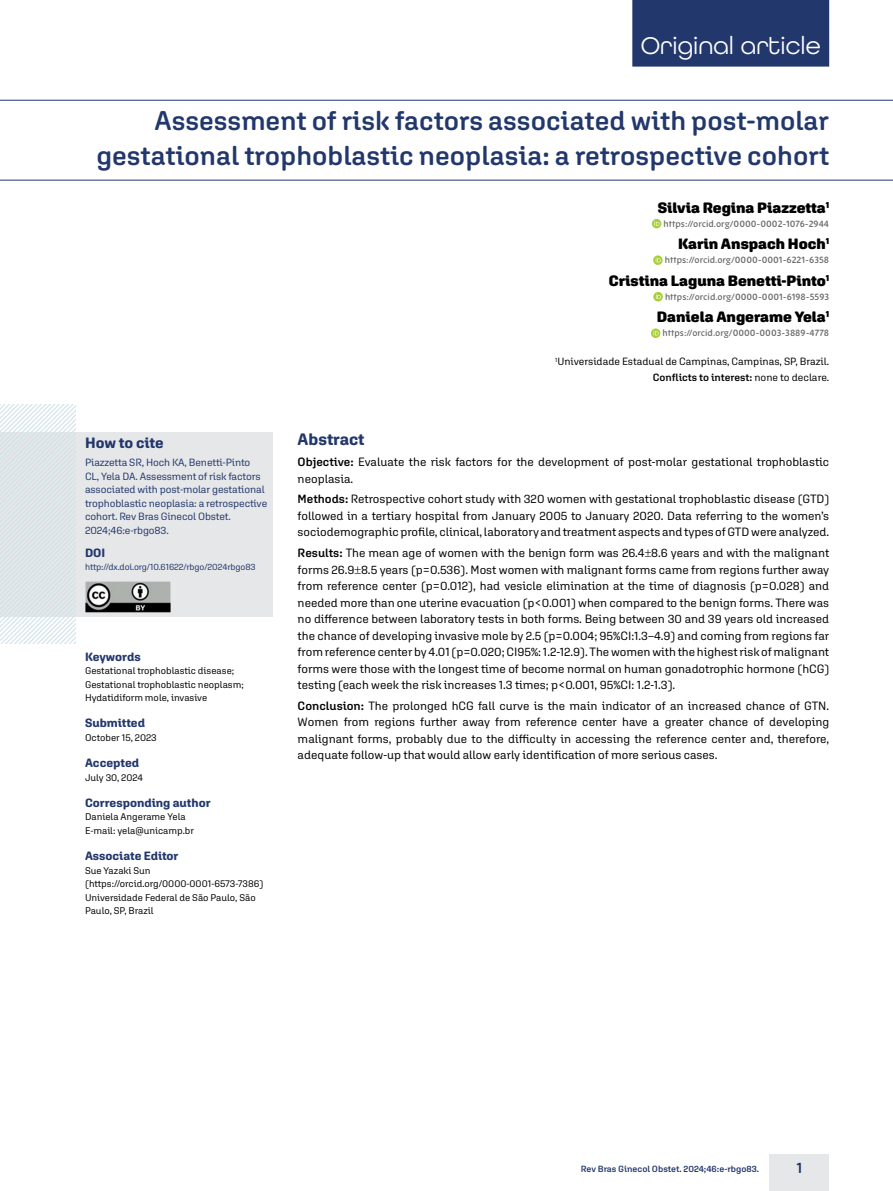
<style>
.page{position:relative;width:893px;height:1191px;background:#fff}
.page>*{position:absolute;margin:0;border:0;box-sizing:border-box;transform-origin:0 0}
.t1{font:600 27px/34.5px "Aglet Sans";color:#22376c;text-align:right}
.t2{font:25.5px "All Round Gothic";color:#fff}
.t3{font:700 16.5px "Aglet Sans";color:#22376c}
.t4{font:900 15px "Aglet Sans";color:#000}
.t5{font:700 15px "Aglet Sans";letter-spacing:-.005em;color:#22376c}
.t6{font:600 15px "Aglet Sans";color:#22376c}
.t7{font:12px/16.5px "Aglet Sans";color:#000;text-align:justify}
.t8{font:700 12px "Aglet Sans";color:#22376c}
.t9{font:10.5px/13.5px "Aglet Sans";letter-spacing:-.01em;color:#22376c}
.t10{font:10.5px/15.8px "Aglet Sans";color:#000;text-align:right}
.t11{font:9.75px/13.5px "Aglet Sans";color:#000}
.t12{font:600 9px "New Zen";color:#6d6e71}
.t13{font:9px "Aglet Sans";letter-spacing:-.01em;color:#22376c}
.t14{font:600 9px "Aglet Sans";color:#22376c}
.s1{font-weight:600}
</style>
<div class="page">
<div style="left:770px;top:1154px;width:59px;height:37px;background:#e6e7e8"></div>
<div style="left:632px;top:0;width:197px;height:67px;background:#22376c"></div>
<div style="left:0;top:432px;width:272px;height:184px;background:#e6e7e8"></div>
<img style="left:85px;top:581px;width:86px;height:31px">
<hr style="left:0;top:100px;width:893px;height:1px;background:#22376c">
<hr style="left:0;top:180px;width:893px;height:1px;background:#22376c">
<svg style="left:652px;top:219px;width:9px;height:9px"></svg>
<svg style="left:654px;top:221px;width:6px;height:5px"></svg>
<svg style="left:653px;top:255px;width:10px;height:10px"></svg>
<svg style="left:656px;top:257px;width:5px;height:5px"></svg>
<svg style="left:653px;top:292px;width:10px;height:9px"></svg>
<svg style="left:656px;top:294px;width:5px;height:5px"></svg>
<svg style="left:651px;top:328px;width:9px;height:10px"></svg>
<svg style="left:653px;top:330px;width:6px;height:5px"></svg>
<svg style="left:0;top:404px;width:76px;height:240px"></svg>
<h2 class="t2" style="left:641px;top:30px;width:181px">Original article</h2>
<h1 class="t1" style="left:96px;top:103px;width:734px">Assessment of risk factors associated with post-molar gestational trophoblastic neoplasia: a retrospective cohort</h1>
<p class="t4" style="left:658px;top:199px;width:173px">Silvia Regina Piazzetta<sup>1</sup></p>
<p class="t12" style="left:664px;top:218px;width:167px">https://orcid.org/0000-0002-1076-2944</p>
<p class="t4" style="left:678px;top:235px;width:153px">Karin Anspach Hoch<sup>1</sup></p>
<p class="t12" style="left:665px;top:255px;width:166px">https://orcid.org/0000-0001-6221-6358</p>
<p class="t4" style="left:609px;top:272px;width:222px">Cristina Laguna Benetti-Pinto<sup>1</sup></p>
<p class="t12" style="left:665px;top:291px;width:166px">https://orcid.org/0000-0001-6198-5593</p>
<p class="t4" style="left:657px;top:308px;width:174px">Daniela Angerame Yela<sup>1</sup></p>
<p class="t12" style="left:663px;top:328px;width:168px">https://orcid.org/0000-0003-3889-4778</p>
<p class="t10" style="left:555px;top:353px;width:275px"><sup>1</sup>Universidade Estadual de Campinas, Campinas, SP, Brazil.<br><span class="s1">Conflicts to interest:</span> none to declare.</p>
<p class="t5" style="left:85px;top:434px;width:80px">How to cite</p>
<p class="t9" style="left:85px;top:455px;width:184px">Piazzetta SR, Hoch KA, Benetti-Pinto<br>CL, Yela DA. Assessment of risk factors associated with post-molar gestational trophoblastic neoplasia: a retrospective cohort. Rev Bras Ginecol Obstet.<br>2024;46:e-rbgo83.</p>
<p class="t8" style="left:85px;top:545px;width:22px">DOI</p>
<p class="t13" style="left:85px;top:561px;width:172px">http://dx.doi.org/10.61622/rbgo/2024rbgo83</p>
<p class="t8" style="left:85px;top:649px;width:57px">Keywords</p>
<p class="t11" style="left:85px;top:664px;width:160px">Gestational trophoblastic disease;<br>Gestational trophoblastic neoplasm;<br>Hydatidiform mole, invasive</p>
<p class="t8" style="left:85px;top:716px;width:62px">Submitted</p>
<p class="t11" style="left:85px;top:730px;width:73px">October 15, 2023</p>
<p class="t8" style="left:85px;top:755px;width:56px">Accepted</p>
<p class="t11" style="left:85px;top:770px;width:60px">July 30, 2024</p>
<p class="t8" style="left:85px;top:795px;width:127px">Corresponding author</p>
<p class="t11" style="left:85px;top:810px;width:110px">Daniela Angerame Yela<br>E-mail: yela@unicamp.br</p>
<p class="t8" style="left:85px;top:848px;width:95px">Associate Editor</p>
<p class="t11" style="left:85px;top:863px;width:180px">Sue Yazaki Sun (https://orcid.org/0000-0001-6573-7386)<br>Universidade Federal de São Paulo, São<br>Paulo, SP, Brazil</p>
<h3 class="t3" style="left:298px;top:430px;width:68px">Abstract</h3>
<p class="t7" style="left:298px;top:453px;width:533px"><span class="s1">Objective:</span> Evaluate the risk factors for the development of post-molar gestational trophoblastic neoplasia.</p>
<p class="t7" style="left:298px;top:491px;width:533px"><span class="s1">Methods:</span> Retrospective cohort study with 320 women with gestational trophoblastic disease (GTD) followed in a tertiary hospital from January 2005 to January 2020. Data referring to the women’s sociodemographic profile, clinical, laboratory and treatment aspects and types of GTD were analyzed.</p>
<p class="t7" style="left:298px;top:544px;width:533px"><span class="s1">Results:</span> The mean age of women with the benign form was 26.4 8.6 years and with the malignant forms 26.9 8.5 years (p=0.536). Most women with malignant forms came from regions further away from reference center (p=0.012), had vesicle elimination at the time of diagnosis (p=0.028) and needed more than one uterine evacuation (p&lt;0.001) when compared to the benign forms. There was no difference between laboratory tests in both forms. Being between 30 and 39 years old increased the chance of developing invasive mole by 2.5 (p=0.004; 95%CI:1.3–4.9) and coming from regions far from reference center by 4.01 (p=0.020; CI95%: 1.2-12.9). The women with the highest risk of malignant forms were those with the longest time of become normal on human gonadotrophic hormone (hCG) testing (each week the risk increases 1.3 times; p&lt;0.001, 95%CI: 1.2-1.3).</p>
<p class="t7" style="left:298px;top:697px;width:533px"><span class="s1">Conclusion:</span> The prolonged hCG fall curve is the main indicator of an increased chance of GTN.<br>Women from regions further away from reference center have a greater chance of developing malignant forms, probably due to the difficulty in accessing the reference center and, therefore, adequate follow-up that would allow early identification of more serious cases.</p>
<p class="t14" style="left:581px;top:1163px;width:180px">Rev Bras Ginecol Obstet. 2024;46:e-rbgo83.</p>
<p class="t6" style="left:796px;top:1158px;width:8px">1</p>
</div>
